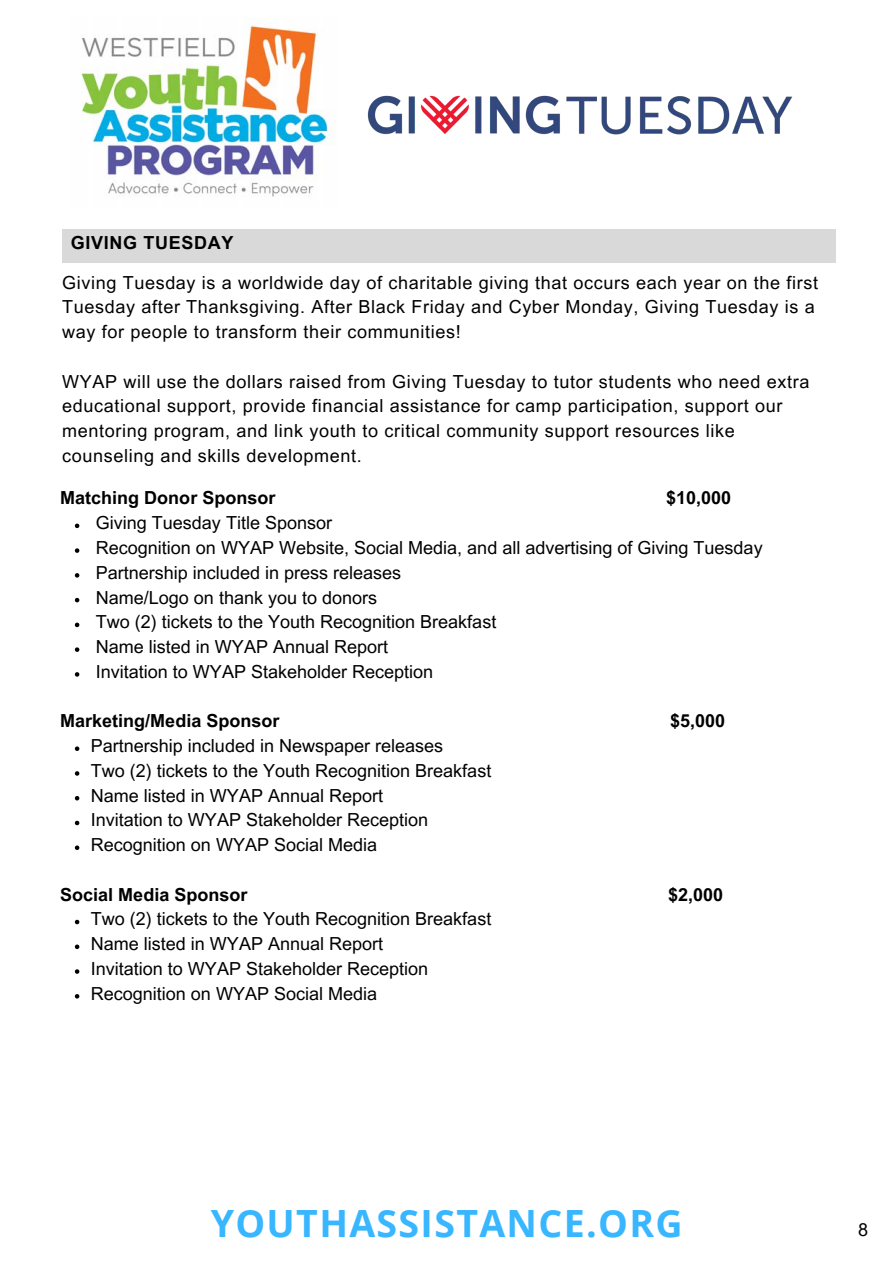
<style>
.page{position:relative;width:894px;height:1264px;background:#fff}
.page>*{position:absolute;margin:0;border:0;box-sizing:border-box;transform-origin:0 0}
.t1{font:700 37.5px "Open Sans";letter-spacing:.035em;color:#38b6ff}
.t2{font:18px "Arial MT Pro";color:#000}
.t3{font:18px/24.8px "Arial MT Pro";letter-spacing:.035em;color:#000}
.t4{font:700 18px "Arial MT Pro";color:#000}
.t5{font:700 18px "Arial MT Pro";letter-spacing:.035em;color:#000}
</style>
<div class="page">
<div style="left:62px;top:229px;width:773px;height:33px;background:#d9d9d9"></div>
<img style="left:81px;top:25px;width:247px;height:172px">
<img style="left:367px;top:95px;width:426px;height:40px">
<svg style="left:75px;top:523px;width:4px;height:5px"></svg>
<svg style="left:75px;top:548px;width:4px;height:5px"></svg>
<svg style="left:75px;top:573px;width:4px;height:4px"></svg>
<svg style="left:75px;top:598px;width:4px;height:4px"></svg>
<svg style="left:75px;top:622px;width:4px;height:5px"></svg>
<svg style="left:75px;top:647px;width:4px;height:5px"></svg>
<svg style="left:75px;top:672px;width:4px;height:4px"></svg>
<svg style="left:75px;top:746px;width:4px;height:5px"></svg>
<svg style="left:75px;top:771px;width:4px;height:4px"></svg>
<svg style="left:75px;top:796px;width:4px;height:4px"></svg>
<svg style="left:75px;top:820px;width:4px;height:5px"></svg>
<svg style="left:75px;top:845px;width:4px;height:5px"></svg>
<svg style="left:75px;top:919px;width:4px;height:5px"></svg>
<svg style="left:75px;top:944px;width:4px;height:5px"></svg>
<svg style="left:75px;top:969px;width:4px;height:4px"></svg>
<svg style="left:75px;top:994px;width:4px;height:4px"></svg>
<p class="t5" style="left:71px;top:236px;width:164px">GIVING TUESDAY</p>
<p class="t3" style="left:62px;top:272px;width:757px">Giving Tuesday is a worldwide day of charitable giving that occurs each year on the first<br>Tuesday after Thanksgiving. After Black Friday and Cyber Monday, Giving Tuesday is a way for people to transform their communities!</p>
<p class="t3" style="left:62px;top:371px;width:748px">WYAP will use the dollars raised from Giving Tuesday to tutor students who need extra educational support, provide financial assistance for camp participation, support our mentoring program, and link youth to critical community support resources like counseling and skills development.</p>
<p class="t4" style="left:60px;top:491px;width:217px">Matching Donor Sponsor</p>
<p class="t4" style="left:666px;top:491px;width:67px">$10,000</p>
<p class="t2" style="left:96px;top:516px;width:238px">Giving Tuesday Title Sponsor</p>
<p class="t2" style="left:96px;top:541px;width:668px">Recognition on WYAP Website, Social Media, and all advertising of Giving Tuesday</p>
<p class="t2" style="left:96px;top:565px;width:307px">Partnership included in press releases</p>
<p class="t2" style="left:96px;top:590px;width:283px">Name/Logo on thank you to donors</p>
<p class="t2" style="left:96px;top:615px;width:402px">Two (2) tickets to the Youth Recognition Breakfast</p>
<h3 class="t2" style="left:96px;top:640px;width:294px">Name listed in WYAP Annual Report</h3>
<p class="t2" style="left:96px;top:664px;width:339px">Invitation to WYAP Stakeholder Reception</p>
<p class="t4" style="left:60px;top:714px;width:221px">Marketing/Media Sponsor</p>
<p class="t4" style="left:670px;top:714px;width:57px">$5,000</p>
<p class="t2" style="left:91px;top:739px;width:354px">Partnership included in Newspaper releases</p>
<p class="t2" style="left:91px;top:763px;width:402px">Two (2) tickets to the Youth Recognition Breakfast</p>
<p class="t2" style="left:91px;top:788px;width:294px">Name listed in WYAP Annual Report</p>
<h3 class="t2" style="left:91px;top:813px;width:339px">Invitation to WYAP Stakeholder Reception</h3>
<p class="t2" style="left:91px;top:838px;width:288px">Recognition on WYAP Social Media</p>
<p class="t4" style="left:60px;top:887px;width:189px">Social Media Sponsor</p>
<p class="t4" style="left:668px;top:887px;width:57px">$2,000</p>
<p class="t2" style="left:91px;top:912px;width:402px">Two (2) tickets to the Youth Recognition Breakfast</p>
<p class="t2" style="left:91px;top:937px;width:294px">Name listed in WYAP Annual Report</p>
<h1 class="t2" style="left:91px;top:961px;width:339px">Invitation to WYAP Stakeholder Reception</h1>
<p class="t2" style="left:91px;top:986px;width:288px">Recognition on WYAP Social Media</p>
<h3 class="t1" style="left:210px;top:1196px;width:473px">YOUTHASSISTANCE.ORG</h3>
<p class="t2" style="left:857px;top:1222px;width:12px">8</p>
</div>
